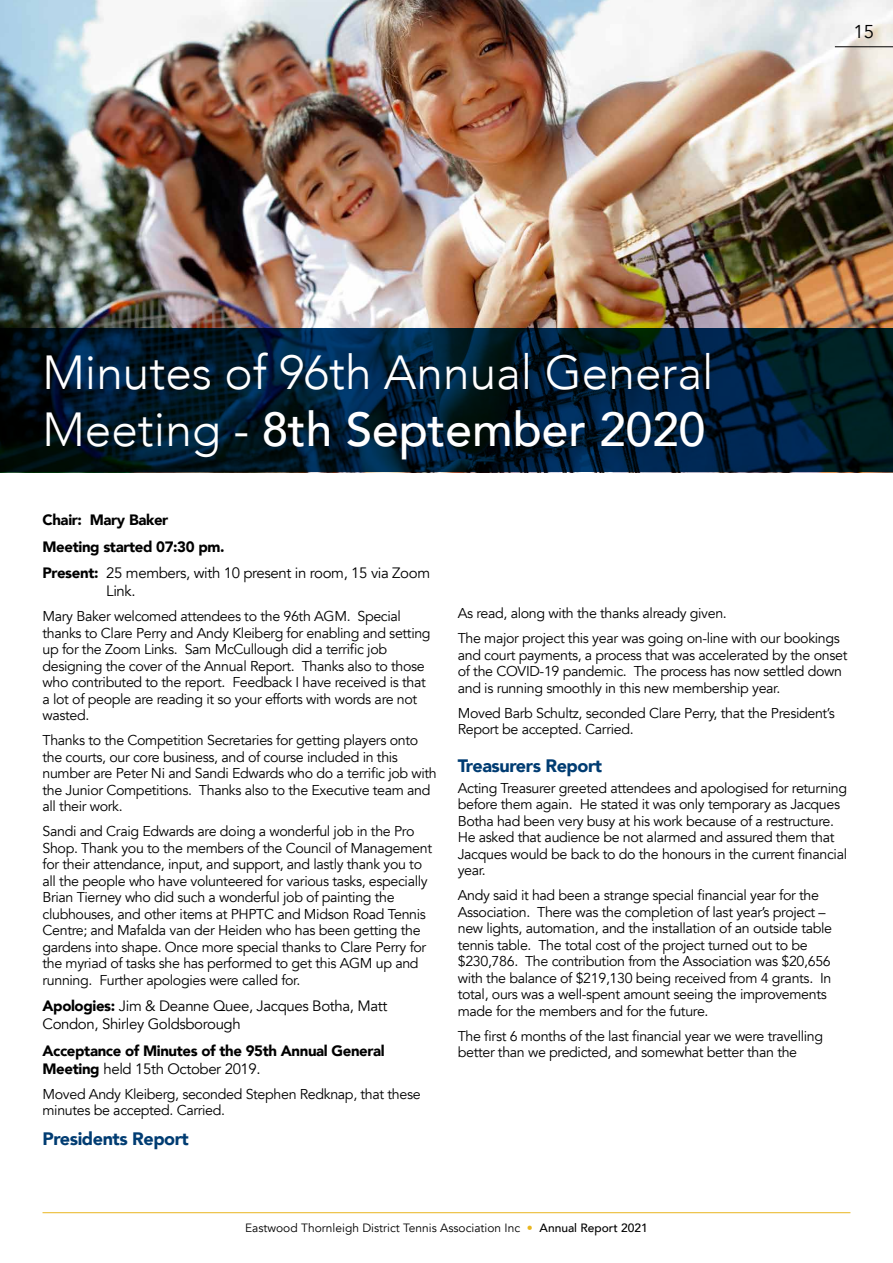
<style>
.page{position:relative;width:893px;height:1263px;background:#fff}
.page>*{position:absolute;margin:0;border:0;box-sizing:border-box;transform-origin:0 0}
.t1{font:300 47.7px/57.3px "Avenir";color:#fff}
.t2{font:18.6px "Avenir";color:#000}
.t3{font:900 18px "Avenir";letter-spacing:-.025em;color:#003c72}
.t4{font:900 15px/26.5px "Avenir";letter-spacing:-.025em;color:#000}
.t5{font:15px/18px "Avenir";letter-spacing:-.025em;color:#000}
.t6{font:14.25px/16.5px "Avenir";letter-spacing:-.025em;color:#000}
.t7{font:12px "Avenir";color:#000}
.s1{font-weight:500}
.s2{font-weight:400}
.s3{font-weight:900}
.s4{color:#e9b620}
</style>
<div class="page">
<hr style="left:43px;top:1212px;width:807px;height:1px;background:#e9b620">
<img style="left:0;top:0;width:893px;height:329px">
<svg style="left:0;top:329px;width:893px;height:143px;background:#001b2f"></svg>
<hr style="left:835px;top:46px;width:58px;height:1px;background:#000">
<h2 class="t2" style="left:854px;top:21px;width:22px">15</h2>
<h1 class="t1" style="left:43px;top:344px;width:673px">Minutes of 96th Annual General<br>Meeting - <span class="s1">8th September 2020</span></h1>
<p class="t4" style="left:43px;top:506px;width:389px">Chair: Mary Baker<br>Meeting started 07:30 pm.<br>Present: <span class="s2">25 members, with 10 present in room, 15 via Zoom</span></p>
<p class="t5" style="left:106px;top:582px;width:31px">Link.</p>
<p class="t6" style="left:43px;top:608px;width:390px">Mary Baker welcomed attendees to the 96th AGM. Special thanks to Clare Perry and Andy Kleiberg for enabling and setting up for the Zoom Links. Sam McCullough did a terrific job designing the cover of the Annual Report. Thanks also to those who contributed to the report. Feedback I have received is that a lot of people are reading it so your efforts with words are not wasted.</p>
<p class="t6" style="left:43px;top:732px;width:396px">Thanks to the Competition Secretaries for getting players onto the courts, our core business, and of course included in this number are Peter Ni and Sandi Edwards who do a terrific job with the Junior Competitions. Thanks also to the Executive team and all their work.</p>
<p class="t6" style="left:43px;top:823px;width:391px">Sandi and Craig Edwards are doing a wonderful job in the Pro Shop. Thank you to the members of the Council of Management for their attendance, input, and support, and lastly thank you to all the people who have volunteered for various tasks, especially Brian Tierney who did such a wonderful job of painting the clubhouses, and other items at PHPTC and Midson Road Tennis Centre; and Mafalda van der Heiden who has been getting the gardens into shape. Once more special thanks to Clare Perry for the myriad of tasks she has performed to get this AGM up and running. Further apologies were called for.</p>
<p class="t5" style="left:43px;top:997px;width:346px"><span class="s3">Apologies:</span> Jim &amp; Deanne Quee, Jacques Botha, Matt<br>Condon, Shirley Goldsborough</p>
<p class="t4" style="left:43px;top:1041px;width:344px;line-height:18px">Acceptance of Minutes of the 95th Annual General<br>Meeting <span class="s2">held 15th October 2019.</span></p>
<p class="t6" style="left:43px;top:1086px;width:380px">Moved Andy Kleiberg, seconded Stephen Redknap, that these minutes be accepted. Carried.</p>
<p class="t3" style="left:43px;top:1123px;width:148px">Presidents Report</p>
<p class="t6" style="left:458px;top:601px;width:384px;line-height:25px">As read, along with the thanks already given.<br>The major project this year was going on-line with our bookings</p>
<p class="t6" style="left:458px;top:647px;width:391px">and court payments, a process that was accelerated by the onset of the COVID-19 pandemic. The process has now settled down and is running smoothly in this new membership year.</p>
<p class="t6" style="left:458px;top:705px;width:379px">Moved Barb Schultz, seconded Clare Perry, that the President’s<br>Report be accepted. Carried.</p>
<p class="t3" style="left:458px;top:750px;width:146px">Treasurers Report</p>
<p class="t6" style="left:458px;top:780px;width:391px">Acting Treasurer greeted attendees and apologised for returning before them again. He stated it was only temporary as Jacques Botha had been very busy at his work because of a restructure.<br>He asked that audience be not alarmed and assured them that Jacques would be back to do the honours in the current financial year.</p>
<p class="t6" style="left:458px;top:887px;width:376px">Andy said it had been a strange special financial year for the Association. There was the completion of last year’s project – new lights, automation, and the installation of an outside table tennis table. The total cost of the project turned out to be $230,786. The contribution from the Association was $20,656 with the balance of $219,130 being received from 4 grants. In total, ours was a well-spent amount seeing the improvements made for the members and for the future.</p>
<p class="t6" style="left:458px;top:1028px;width:367px">The first 6 months of the last financial year we were travelling better than we predicted, and somewhat better than the</p>
<p class="t7" style="left:245px;top:1221px;width:404px">Eastwood Thornleigh District Tennis Association Inc <span class="s4">•</span> <span class="s1">Annual Report 2021</span></p>
</div>
